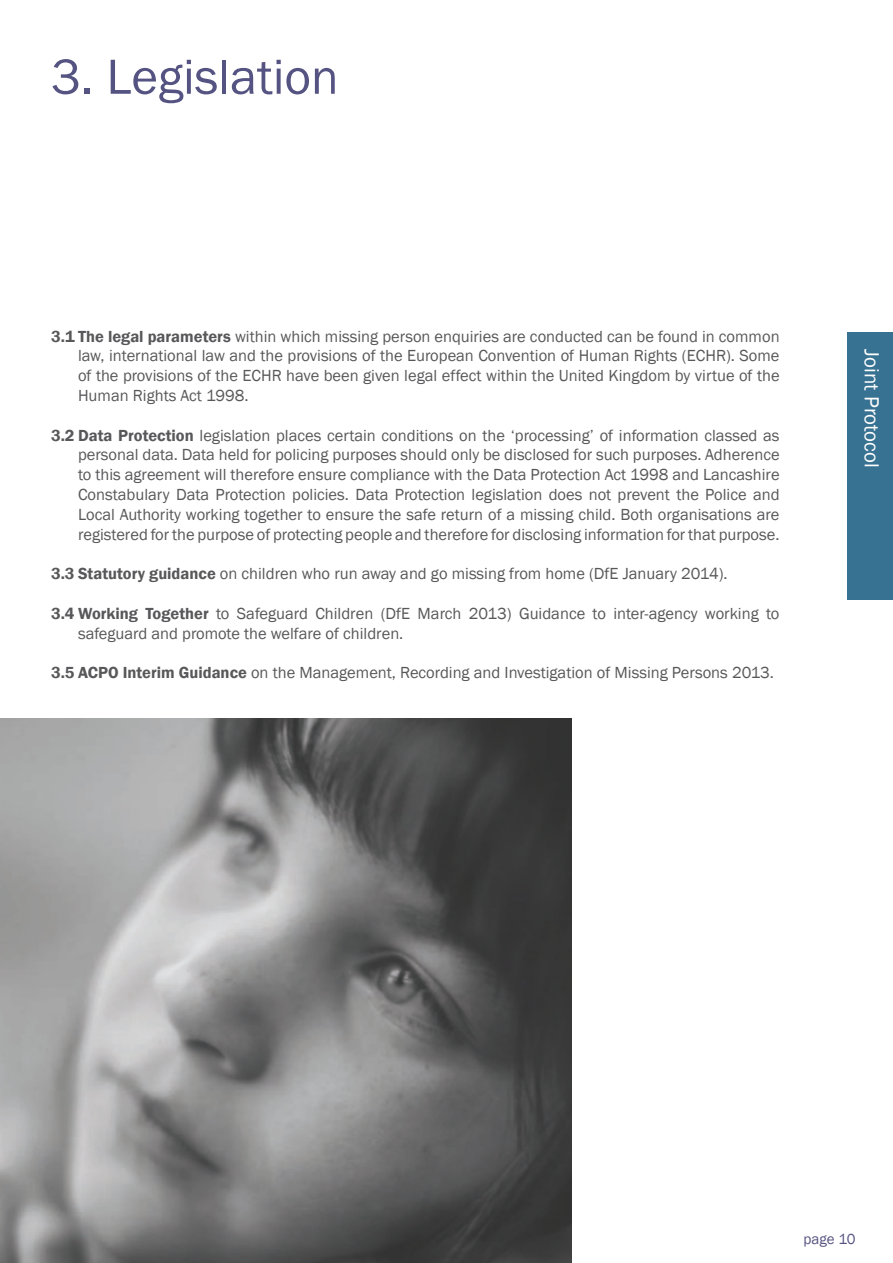
<style>
.page{position:relative;width:893px;height:1263px;background:#fff}
.page>*{position:absolute;margin:0;border:0;box-sizing:border-box;transform-origin:0 0}
.t1{font:51px "Franklin Gothic";color:#555381}
.t2{font:21px "Franklin Gothic";color:#fff}
.t3{font:18px "Franklin Gothic";color:#555381}
.t4{font:16.5px/19.8px "Franklin Gothic";color:#58585a;text-align:justify}
.t5{font:15px "Franklin Gothic";color:#555381}
.s1{font-weight:600}
</style>
<div class="page">
<div style="left:848px;top:332px;width:45px;height:268px;background:#387292"></div>
<img style="left:0;top:719px;width:572px;height:544px">
<p class="t1" style="left:51px;top:45px;width:289px">3. Legislation</p>
<p class="t4" style="left:78px;top:326px;width:703px;text-indent:-27px"><span class="s1">3.1 The legal parameters</span> within which missing person enquiries are conducted can be found in common law, international law and the provisions of the European Convention of Human Rights (ECHR). Some of the provisions of the ECHR have been given legal effect within the United Kingdom by virtue of the Human Rights Act 1998.</p>
<p class="t4" style="left:78px;top:425px;width:703px;text-indent:-27px"><span class="s1">3.2 Data Protection</span> legislation places certain conditions on the ‘processing’ of information classed as personal data. Data held for policing purposes should only be disclosed for such purposes. Adherence to this agreement will therefore ensure compliance with the Data Protection Act 1998 and Lancashire Constabulary Data Protection policies. Data Protection legislation does not prevent the Police and Local Authority working together to ensure the safe return of a missing child. Both organisations are registered for the purpose of protecting people and therefore for disclosing information for that purpose.</p>
<p class="t4" style="left:51px;top:564px;width:678px"><span class="s1">3.3 Statutory guidance</span> on children who run away and go missing from home (DfE January 2014).</p>
<p class="t4" style="left:78px;top:604px;width:703px;text-indent:-27px"><span class="s1">3.4 Working Together</span> to Safeguard Children (DfE March 2013) Guidance to inter-agency working to safeguard and promote the welfare of children.</p>
<p class="t4" style="left:51px;top:663px;width:724px"><span class="s1">3.5 ACPO Interim Guidance</span> on the Management, Recording and Investigation of Missing Persons 2013.</p>
<p class="t2" style="left:885px;top:349px;width:120px;rotate:90deg">Joint Protocol</p>
<p class="t3" style="left:803px;top:1218px;width:54px">page 3</p>
<p class="t5" style="left:803px;top:1229px;width:53px">page 10</p>
</div>
